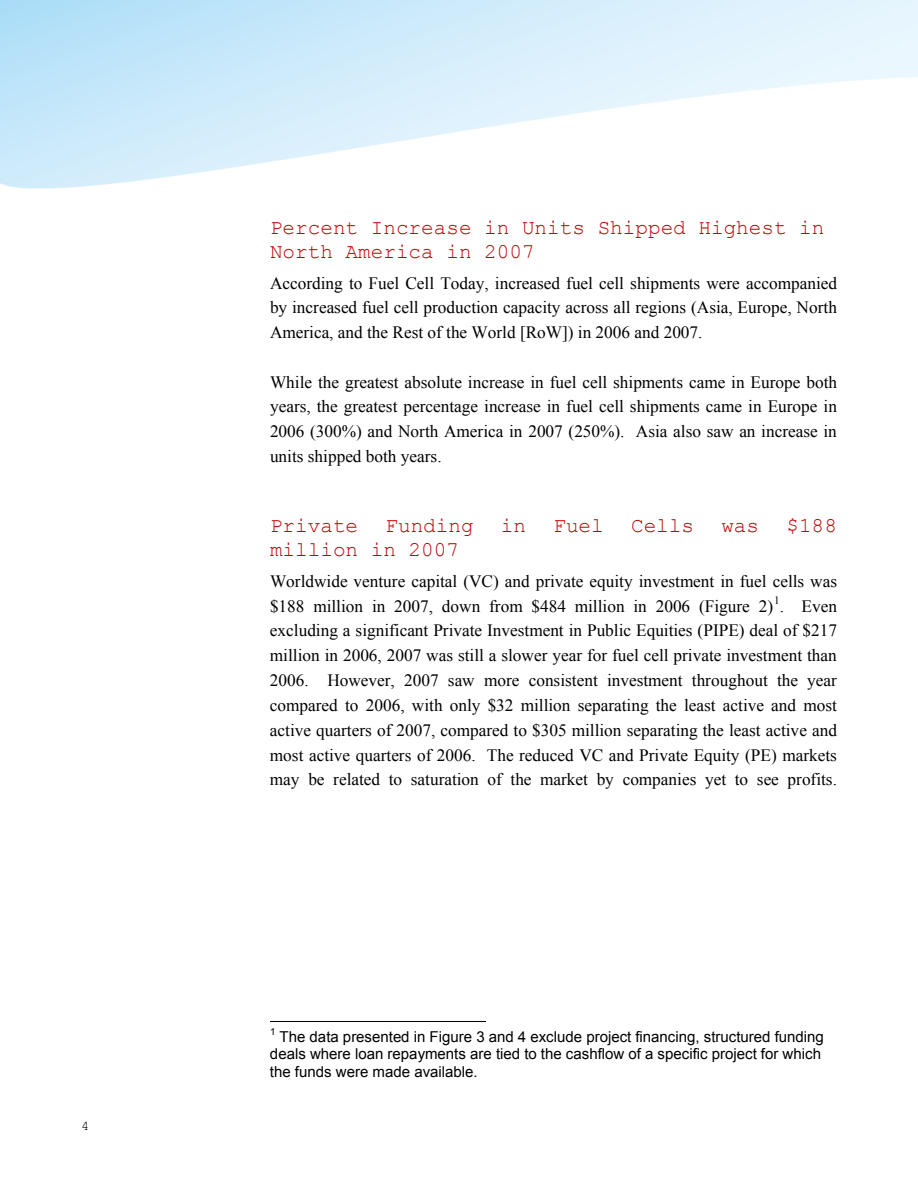
<style>
.page{position:relative;width:918px;height:1188px;background:#fff}
.page>*{position:absolute;margin:0;border:0;box-sizing:border-box;transform-origin:0 0}
.t1{font:21px/23.7px "Courier New";color:#bc0000}
.t2{font:17.25px/24.8px "Times New Roman";color:#000;text-align:justify}
.t3{font:15px/17.2px "Arial";color:#000}
.t4{font:13.5px "Courier New";color:#000}
.t5{font:9.75px "Arial";color:#000}
</style>
<div class="page">
<hr style="left:270px;top:1021px;width:216px;height:1px;background:#000">
<p class="t4" style="left:81px;top:1118px;width:10px">4</p>
<p class="t1" style="left:270px;top:215px;width:556px">Percent Increase in Units Shipped Highest in<br>North America in 2007</p>
<p class="t2" style="left:270px;top:270px;width:569px">According to Fuel Cell Today, increased fuel cell shipments were accompanied by increased fuel cell production capacity across all regions (Asia, Europe, North America, and the Rest of the World [RoW]) in 2006 and 2007.</p>
<p class="t2" style="left:270px;top:369px;width:569px">While the greatest absolute increase in fuel cell shipments came in Europe both years, the greatest percentage increase in fuel cell shipments came in Europe in 2006 (300%) and North America in 2007 (250%). Asia also saw an increase in units shipped both years.</p>
<p class="t1" style="left:270px;top:513px;width:90px">Private</p>
<p class="t1" style="left:385px;top:513px;width:90px">Funding</p>
<p class="t1" style="left:501px;top:513px;width:27px">in</p>
<p class="t1" style="left:553px;top:513px;width:52px">Fuel</p>
<p class="t1" style="left:631px;top:513px;width:64px">Cells</p>
<p class="t1" style="left:721px;top:513px;width:39px">was</p>
<p class="t1" style="left:786px;top:513px;width:52px">$188</p>
<p class="t1" style="left:270px;top:537px;width:191px">million in 2007</p>
<p class="t2" style="left:270px;top:568px;width:569px">Worldwide venture capital (VC) and private equity investment in fuel cells was $188 million in 2007, down from $484 million in 2006 (Figure 2)<sup>1</sup>. Even</p>
<p class="t2" style="left:270px;top:618px;width:569px">excluding a significant Private Investment in Public Equities (PIPE) deal of $217 million in 2006, 2007 was still a slower year for fuel cell private investment than 2006. However, 2007 saw more consistent investment throughout the year compared to 2006, with only $32 million separating the least active and most active quarters of 2007, compared to $305 million separating the least active and most active quarters of 2006. The reduced VC and Private Equity (PE) markets may be related to saturation of the market by companies yet to see profits.</p>
<p class="t5" style="left:270px;top:1025px;width:7px">1</p>
<p class="t3" style="left:270px;top:1028px;width:555px;text-indent:10px">The data presented in Figure 3 and 4 exclude project financing, structured funding deals where loan repayments are tied to the cashflow of a specific project for which the funds were made available.</p>
</div>
